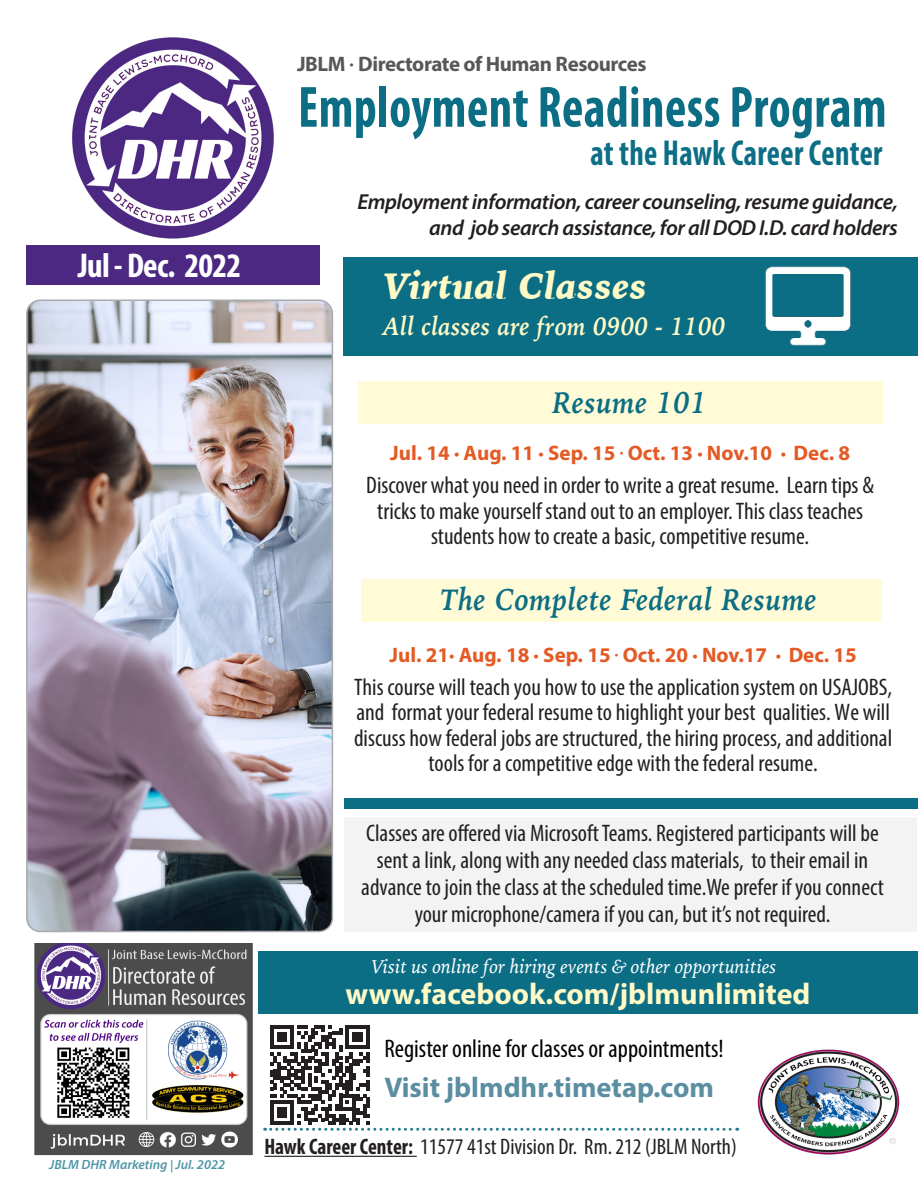
<style>
.page{position:relative;width:918px;height:1188px;background:#fff}
.page>*{position:absolute;margin:0;border:0;box-sizing:border-box;transform-origin:0 0}
.t1{font:700 condensed 58.65px "Myriad Pro";letter-spacing:.01em;color:#0c6e85;scale:.87 1}
.t2{font:italic 900 37.95px "Iowan Old Style";letter-spacing:.01em;color:#fffac6;scale:.9 1}
.t3{font:700 condensed 36.15px "Myriad Pro";letter-spacing:.01em;color:#0c6e85;scale:.87 1}
.t4{font:700 condensed 34.5px "Myriad Pro";letter-spacing:-.02em;color:#fff}
.t5{font:italic 700 31.05px "Iowan Old Style";letter-spacing:.02em;color:#0c6e85;scale:.9 1}
.t6{font:700 30px "Myriad Pro";color:#fffac6}
.t7{font:700 28.5px "Myriad Pro";color:#5c8ea2}
.t8{font:italic 700 25.8px "Iowan Old Style";letter-spacing:.01em;color:#fffac6;scale:.9 1}
.t9{font:condensed 25.5px "Myriad Pro";color:#000}
.t10{font:condensed 24px/25.5px "Myriad Pro";color:#231f20;text-align:center}
.t11{font:condensed 22.5px "Myriad Pro";color:#231f20}
.t12{font:italic 600 21.75px/25.5px "Myriad Pro";letter-spacing:-.02em;color:#231f20;text-align:right}
.t13{font:700 21px "Myriad Pro";color:#e45a25}
.t14{font:700 21px "Myriad Pro";letter-spacing:-.02em;color:#57585a}
.t15{font:italic 19.5px "Iowan Old Style";color:#fff}
.t16{font:italic 600 13.5px "Myriad Pro";color:#0c6e85}
.s1{font-weight:400;font-stretch:condensed}
.s2{font-weight:700}
</style>
<div class="page">
<div style="left:358px;top:381px;width:525px;height:42px;background:#fffbd6"></div>
<div style="left:361px;top:579px;width:521px;height:43px;background:#fffbd6"></div>
<img style="left:757px;top:1049px;width:143px;height:106px">
<hr style="left:264px;top:1156px;width:153px;height:1px;background:#231f20">
<div style="left:344px;top:257px;width:574px;height:99px;background:#0c6e85"></div>
<div style="left:258px;top:952px;width:660px;height:62px;background:#0c6e85"></div>
<div style="left:26px;top:245px;width:294px;height:40px;background:#4c2882"></div>
<img style="left:72px;top:37px;width:202px;height:201px">
<div style="left:344px;top:817px;width:573px;height:115px;background:#f3f3f4"></div>
<img style="left:34px;top:944px;width:219px;height:212px">
<img style="left:29px;top:302px;width:302px;height:628px">
<div style="left:26px;top:299px;width:307px;height:633px;border:2px solid #aaabaf;border-radius:14px"></div>
<div style="left:344px;top:798px;width:574px;height:10px;background:#0c6e85"></div>
<img style="left:765px;top:266px;width:86px;height:80px">
<svg style="left:265px;top:1025px;width:473px;height:106px"></svg>
<p class="t4" style="left:78px;top:244px;width:165px">Jul - Dec. 2022</p>
<p class="t16" style="left:49px;top:1156px;width:177px">JBLM DHR Marketing | Jul. 2022</p>
<p class="t14" style="left:297px;top:50px;width:351px">JBLM Directorate of Human Resources</p>
<p class="t1" style="left:298px;top:71px;width:678px">Employment Readiness Program</p>
<p class="t3" style="left:591px;top:131px;width:337px">at the Hawk Career Center</p>
<p class="t12" style="left:357px;top:188px;width:542px">Employment information, career counseling, resume guidance, and job search assistance, for all DOD I.D. card holders</p>
<p class="t2" style="left:383px;top:260px;width:295px">Virtual Classes</p>
<p class="t8" style="left:383px;top:303px;width:382px">All classes are from 0900 - 1100</p>
<p class="t5" style="left:552px;top:375px;width:173px">Resume 101</p>
<p class="t13" style="left:390px;top:439px;width:461px">Jul. 14 <span class="s1">•</span> Aug. 11 <span class="s1">•</span> Sep. 15 . Oct. 13 <span class="s1">•</span> Nov.10 <span class="s1">•</span> Dec. 8</p>
<p class="t10" style="left:366px;top:472px;width:509px">Discover what you need in order to write a great resume. Learn tips &amp; tricks to make yourself stand out to an employer. This class teaches</p>
<p class="t10" style="left:431px;top:523px;width:380px">students how to create a basic, competitive resume.</p>
<p class="t5" style="left:440px;top:572px;width:420px">The Complete Federal Resume</p>
<p class="t13" style="left:390px;top:641px;width:469px">Jul. 21<span class="s1">•</span> Aug. 18 <span class="s1">•</span> Sep. 15 . Oct. 20 <span class="s1">•</span> Nov.17 <span class="s1">•</span> Dec. 15</p>
<p class="t10" style="left:354px;top:674px;width:540px">This course will teach you how to use the application system on USAJOBS, and format your federal resume to highlight your best qualities. We will discuss how federal jobs are structured, the hiring process, and additional tools for a competitive edge with the federal resume.</p>
<p class="t10" style="left:361px;top:820px;width:524px;line-height:27px">Classes are offered via Microsoft Teams. Registered participants will be sent a link, along with any needed class materials, to their email in advance to join the class at the scheduled time.We prefer if you connect your microphone/camera if you can, but it’s not required.</p>
<p class="t15" style="left:371px;top:950px;width:407px">Visit us online for hiring events &amp; other opportunities</p>
<p class="t6" style="left:346px;top:975px;width:466px">www.facebook.com/jblmunlimited</p>
<p class="t9" style="left:384px;top:1033px;width:341px">Register online for classes or appointments!</p>
<p class="t7" style="left:384px;top:1069px;width:331px">Visit jblmdhr.timetap.com</p>
<p class="t11" style="left:264px;top:1133px;width:474px"><span class="s2">Hawk Career Center:</span> 11577 41st Division Dr. Rm. 212 (JBLM North)</p>
</div>
